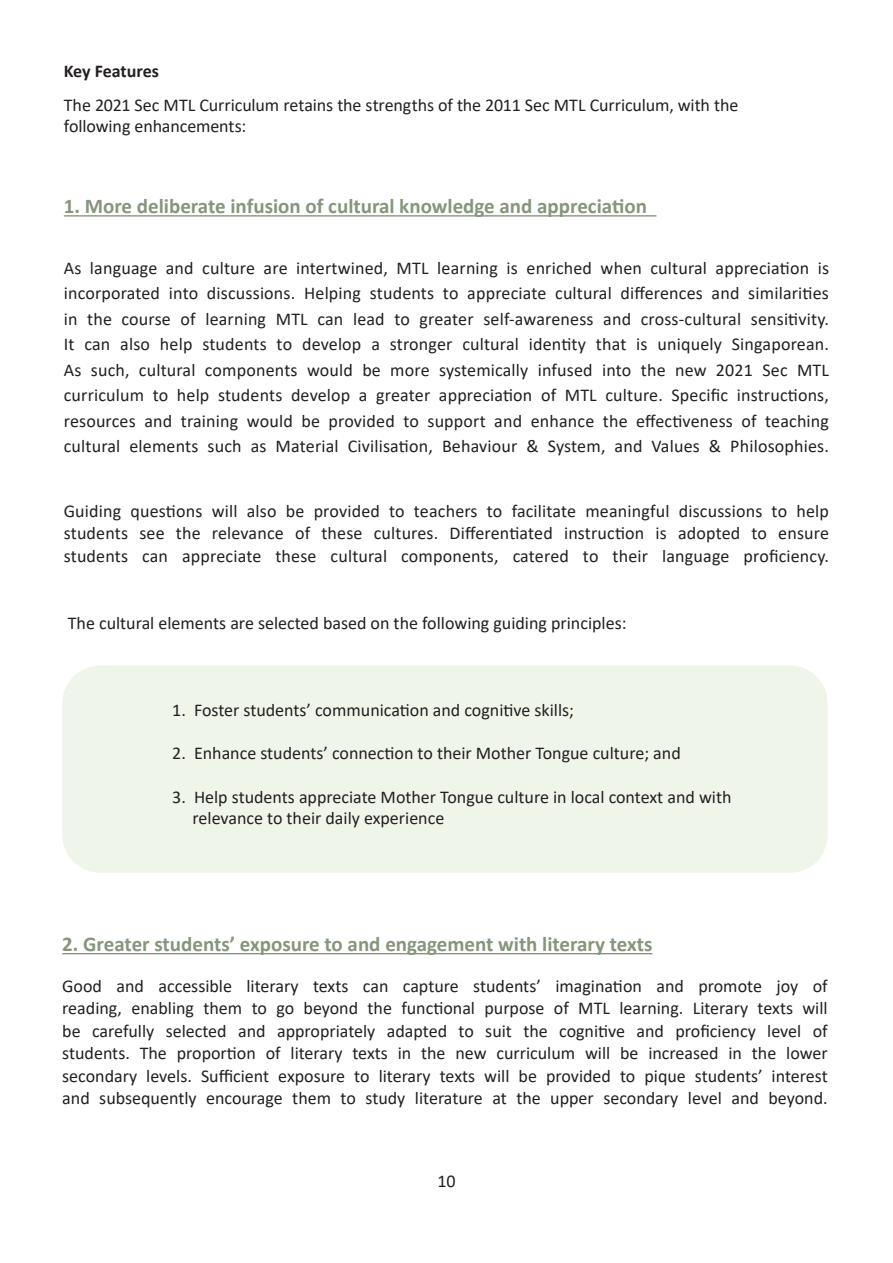
<style>
.page{position:relative;width:893px;height:1263px;background:#fff}
.page>*{position:absolute;margin:0;border:0;box-sizing:border-box;transform-origin:0 0}
.t1{font:700 21px "Calibri";color:#86957c}
.t2{font:18px/22.5px "Calibri";color:#231f20;text-align:justify}
.t3{font:700 18px "Calibri";color:#231f20}
</style>
<div class="page">
<div style="left:62px;top:665px;width:766px;height:208px;background:#f0f5ea;border-radius:38px"></div>
<hr style="left:64px;top:215px;width:592px;height:2px;background:#86957c">
<hr style="left:62px;top:953px;width:590px;height:1px;background:#86957c">
<p class="t3" style="left:64px;top:59px;width:97px">Key Features</p>
<p class="t2" style="left:64px;top:93px;width:676px">The 2021 Sec MTL Curriculum retains the strengths of the 2011 Sec MTL Curriculum, with the</p>
<p class="t2" style="left:64px;top:115px;width:184px">following enhancements:</p>
<p class="t1" style="left:64px;top:192px;width:585px">1. More deliberate infusion of cultural knowledge and appreciation</p>
<p class="t2" style="left:64px;top:255px;width:767px;line-height:25.5px">As language and culture are intertwined, MTL learning is enriched when cultural appreciation is incorporated into discussions. Helping students to appreciate cultural differences and similarities in the course of learning MTL can lead to greater self-awareness and cross-cultural sensitivity.<br>It can also help students to develop a stronger cultural identity that is uniquely Singaporean.<br>As such, cultural components would be more systemically infused into the new 2021 Sec MTL curriculum to help students develop a greater appreciation of MTL culture. Specific instructions, resources and training would be provided to support and enhance the effectiveness of teaching cultural elements such as Material Civilisation, Behaviour &amp; System, and Values &amp; Philosophies.</p>
<p class="t2" style="left:64px;top:499px;width:767px">Guiding questions will also be provided to teachers to facilitate meaningful discussions to help students see the relevance of these cultures. Differentiated instruction is adopted to ensure students can appreciate these cultural components, catered to their language proficiency.</p>
<p class="t2" style="left:68px;top:611px;width:560px">The cultural elements are selected based on the following guiding principles:</p>
<p class="t2" style="left:172px;top:698px;width:403px">1. Foster students’ communication and cognitive skills;</p>
<p class="t2" style="left:172px;top:742px;width:510px">2. Enhance students’ connection to their Mother Tongue culture; and</p>
<p class="t2" style="left:172px;top:785px;width:561px">3. Help students appreciate Mother Tongue culture in local context and with</p>
<p class="t2" style="left:193px;top:806px;width:253px">relevance to their daily experience</p>
<p class="t1" style="left:62px;top:929px;width:592px">2. Greater students’ exposure to and engagement with literary texts</p>
<p class="t2" style="left:62px;top:974px;width:767px">Good and accessible literary texts can capture students’ imagination and promote joy of reading, enabling them to go beyond the functional purpose of MTL learning. Literary texts will be carefully selected and appropriately adapted to suit the cognitive and proficiency level of students. The proportion of literary texts in the new curriculum will be increased in the lower secondary levels. Sufficient exposure to literary texts will be provided to pique students’ interest and subsequently encourage them to study literature at the upper secondary level and beyond.</p>
<p class="t2" style="left:437px;top:1169px;width:20px">10</p>
</div>
